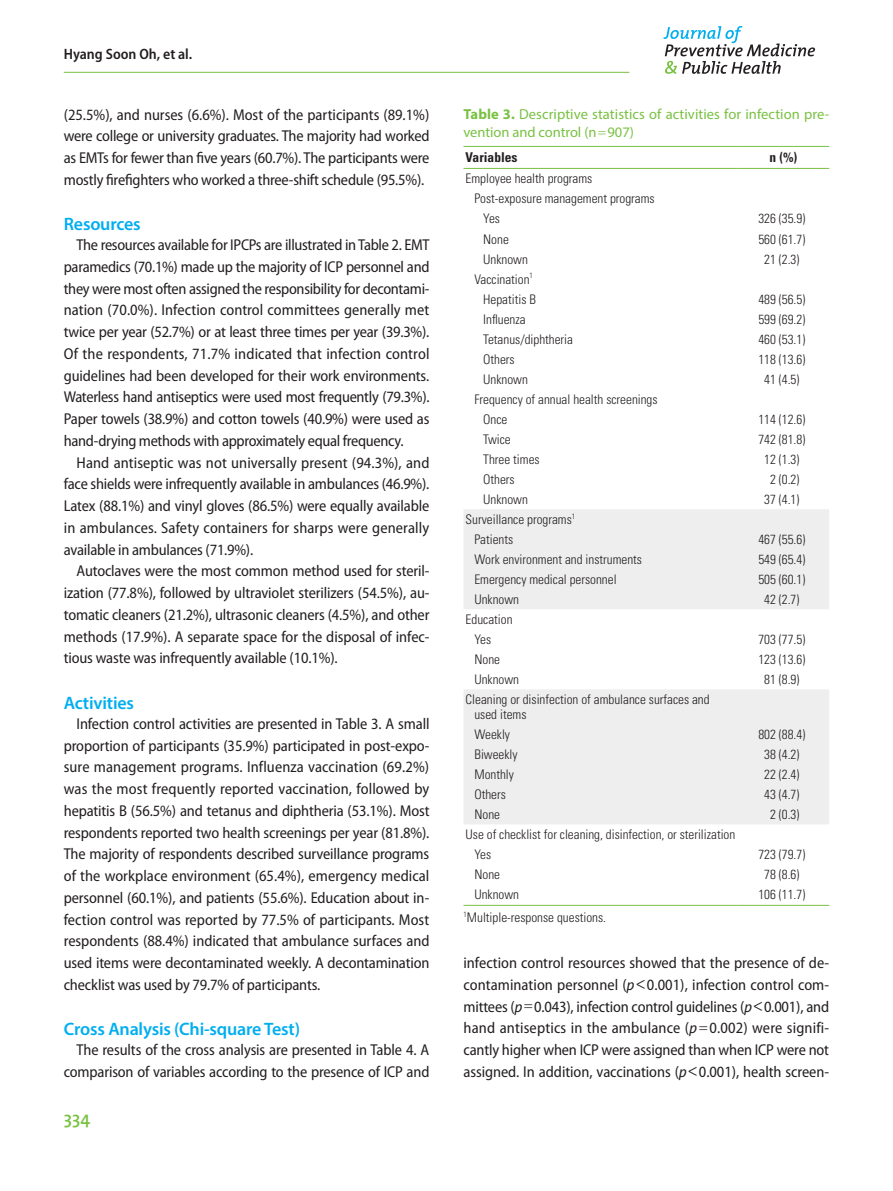
<style>
.page{position:relative;width:893px;height:1191px;background:#fff}
.page>*{position:absolute;margin:0;border:0;box-sizing:border-box;transform-origin:0 0}
.jpmph_중제목{font:600 18px "Myriad Pro";letter-spacing:-.01em;color:#00aeef}
.t1{font:600 18px "The Mix";color:#79c142}
.jpmph_본문{font:semi-condensed 15.75px/21.8px "Myriad Pro";letter-spacing:-.01em;color:#231f20;text-align:justify}
.t2{font:600 semi-condensed 15px "Myriad Pro";color:#231f20}
.jpmph_표그림캡션{font:14.55px/18.8px "Myriad Pro";letter-spacing:.005em;color:#79c142}
.jpmph_표머리{font:700 condensed 13.5px "Univers LT Std";color:#231f20}
.jpmph_표본문{font:300 condensed 13.2px "Univers LT Std";color:#231f20}
.s1{font-weight:700}
.s2{font-family:"Dotum"}
.s3{font-style:italic}
.s4{font-family:"Dotum";font-stretch:normal}
</style>
<div class="page">
<hr style="left:64px;top:72px;width:565px;height:1px;background:#79c142">
<svg style="left:663px;top:26px;width:152px;height:48px"></svg>
<svg style="left:464px;top:167px;width:365px;height:1px"></svg>
<svg style="left:464px;top:509px;width:365px;height:315px;fill:#eeeeef"></svg>
<hr style="left:463px;top:146px;width:275px;height:1px;background:#79c142">
<hr style="left:738px;top:146px;width:91px;height:1px;background:#79c142">
<hr style="left:463px;top:168px;width:275px;height:1px;background:#79c142">
<hr style="left:738px;top:168px;width:91px;height:1px;background:#79c142">
<hr style="left:463px;top:905px;width:275px;height:1px;background:#79c142">
<hr style="left:738px;top:905px;width:91px;height:1px;background:#79c142">
<p class="t2" style="left:64px;top:46px;width:130px">Hyang Soon Oh, et al.</p>
<p class="jpmph_본문" style="left:64px;top:104px;width:367px">(25.5%), and nurses (6.6%). Most of the participants (89.1%) were college or university graduates. The majority had worked as EMTs for fewer than five years (60.7%). The participants were mostly firefighters who worked a three-shift schedule (95.5%).</p>
<p class="jpmph_중제목" style="left:64px;top:213px;width:79px">Resources</p>
<p class="jpmph_본문" style="left:64px;top:234px;width:367px;text-indent:13px">The resources available for IPCPs are illustrated in Table 2. EMT paramedics (70.1%) made up the majority of ICP personnel and they were most often assigned the responsibility for decontami&shy;nation (70.0%). Infection control committees generally met twice per year (52.7%) or at least three times per year (39.3%).<br>Of the respondents, 71.7% indicated that infection control guidelines had been developed for their work environments.<br>Waterless hand antiseptics were used most frequently (79.3%).<br>Paper towels (38.9%) and cotton towels (40.9%) were used as hand-drying methods with approximately equal frequency.</p>
<p class="jpmph_본문" style="left:64px;top:452px;width:367px;text-indent:13px">Hand antiseptic was not universally present (94.3%), and face shields were infrequently available in ambulances (46.9%).<br>Latex (88.1%) and vinyl gloves (86.5%) were equally available in ambulances. Safety containers for sharps were generally available in ambulances (71.9%).</p>
<p class="jpmph_본문" style="left:64px;top:560px;width:367px;text-indent:13px">Autoclaves were the most common method used for steril&shy;ization (77.8%), followed by ultraviolet sterilizers (54.5%), au&shy;tomatic cleaners (21.2%), ultrasonic cleaners (4.5%), and other methods (17.9%). A separate space for the disposal of infec&shy;tious waste was infrequently available (10.1%).</p>
<p class="jpmph_중제목" style="left:64px;top:691px;width:72px">Activities</p>
<p class="jpmph_본문" style="left:64px;top:713px;width:367px;text-indent:13px">Infection control activities are presented in Table 3. A small proportion of participants (35.9%) participated in post-expo&shy;sure management programs. Influenza vaccination (69.2%) was the most frequently reported vaccination, followed by hepatitis B (56.5%) and tetanus and diphtheria (53.1%). Most respondents reported two health screenings per year (81.8%).<br>The majority of respondents described surveillance programs of the workplace environment (65.4%), emergency medical personnel (60.1%), and patients (55.6%). Education about in&shy;fection control was reported by 77.5% of participants. Most respondents (88.4%) indicated that ambulance surfaces and used items were decontaminated weekly. A decontamination checklist was used by 79.7% of participants.</p>
<p class="jpmph_중제목" style="left:64px;top:1017px;width:238px">Cross Analysis (Chi-square Test)</p>
<p class="jpmph_본문" style="left:64px;top:1039px;width:367px;text-align:right">The results of the cross analysis are presented in Table 4. A comparison of variables according to the presence of ICP and</p>
<p class="t1" style="left:64px;top:1103px;width:28px">334</p>
<p class="jpmph_표그림캡션" style="left:463px;top:104px;width:367px"><span class="s1">Table 3.</span> Descriptive statistics of activities for infection pre&shy;vention and control (n<span class="s2">=</span>907)</p>
<p class="jpmph_표머리" style="left:466px;top:149px;width:54px">Variables</p>
<p class="jpmph_표머리" style="left:770px;top:149px;width:29px">n (%)</p>
<p class="jpmph_표본문" style="left:466px;top:171px;width:128px">Employee health programs</p>
<p class="jpmph_표본문" style="left:474px;top:191px;width:182px">Post-exposure management programs</p>
<p class="jpmph_표본문" style="left:483px;top:211px;width:18px">Yes</p>
<p class="jpmph_표본문" style="left:758px;top:211px;width:48px">326 (35.9)</p>
<p class="jpmph_표본문" style="left:483px;top:231px;width:27px">None</p>
<p class="jpmph_표본문" style="left:758px;top:231px;width:48px">560 (61.7)</p>
<p class="jpmph_표본문" style="left:483px;top:251px;width:46px">Unknown</p>
<p class="jpmph_표본문" style="left:764px;top:251px;width:37px">21 (2.3)</p>
<p class="jpmph_표본문" style="left:474px;top:271px;width:60px">Vaccination<sup>1</sup></p>
<p class="jpmph_표본문" style="left:483px;top:291px;width:54px">Hepatitis B</p>
<p class="jpmph_표본문" style="left:758px;top:291px;width:48px">489 (56.5)</p>
<p class="jpmph_표본문" style="left:483px;top:311px;width:44px">Influenza</p>
<p class="jpmph_표본문" style="left:758px;top:311px;width:48px">599 (69.2)</p>
<p class="jpmph_표본문" style="left:483px;top:331px;width:91px">Tetanus/diphtheria</p>
<p class="jpmph_표본문" style="left:758px;top:331px;width:48px">460 (53.1)</p>
<p class="jpmph_표본문" style="left:483px;top:351px;width:33px">Others</p>
<p class="jpmph_표본문" style="left:758px;top:351px;width:48px">118 (13.6)</p>
<p class="jpmph_표본문" style="left:483px;top:371px;width:46px">Unknown</p>
<p class="jpmph_표본문" style="left:764px;top:371px;width:37px">41 (4.5)</p>
<p class="jpmph_표본문" style="left:474px;top:391px;width:185px">Frequency of annual health screenings</p>
<p class="jpmph_표본문" style="left:483px;top:411px;width:26px">Once</p>
<p class="jpmph_표본문" style="left:758px;top:411px;width:48px">114 (12.6)</p>
<p class="jpmph_표본문" style="left:483px;top:431px;width:29px">Twice</p>
<p class="jpmph_표본문" style="left:758px;top:431px;width:48px">742 (81.8)</p>
<p class="jpmph_표본문" style="left:483px;top:451px;width:58px">Three times</p>
<p class="jpmph_표본문" style="left:764px;top:451px;width:37px">12 (1.3)</p>
<p class="jpmph_표본문" style="left:483px;top:471px;width:33px">Others</p>
<p class="jpmph_표본문" style="left:770px;top:471px;width:31px">2 (0.2)</p>
<p class="jpmph_표본문" style="left:483px;top:491px;width:46px">Unknown</p>
<p class="jpmph_표본문" style="left:764px;top:491px;width:37px">37 (4.1)</p>
<p class="jpmph_표본문" style="left:466px;top:511px;width:111px">Surveillance programs<sup>1</sup></p>
<p class="jpmph_표본문" style="left:474px;top:531px;width:40px">Patients</p>
<p class="jpmph_표본문" style="left:758px;top:531px;width:48px">467 (55.6)</p>
<p class="jpmph_표본문" style="left:474px;top:551px;width:169px">Work environment and instruments</p>
<p class="jpmph_표본문" style="left:758px;top:551px;width:48px">549 (65.4)</p>
<p class="jpmph_표본문" style="left:474px;top:571px;width:144px">Emergency medical personnel</p>
<p class="jpmph_표본문" style="left:758px;top:571px;width:48px">505 (60.1)</p>
<p class="jpmph_표본문" style="left:474px;top:591px;width:46px">Unknown</p>
<p class="jpmph_표본문" style="left:764px;top:591px;width:37px">42 (2.7)</p>
<p class="jpmph_표본문" style="left:466px;top:611px;width:48px">Education</p>
<p class="jpmph_표본문" style="left:474px;top:631px;width:18px">Yes</p>
<p class="jpmph_표본문" style="left:758px;top:631px;width:48px">703 (77.5)</p>
<p class="jpmph_표본문" style="left:474px;top:651px;width:27px">None</p>
<p class="jpmph_표본문" style="left:758px;top:651px;width:48px">123 (13.6)</p>
<p class="jpmph_표본문" style="left:474px;top:671px;width:46px">Unknown</p>
<p class="jpmph_표본문" style="left:764px;top:671px;width:37px">81 (8.9)</p>
<p class="jpmph_표본문" style="left:466px;top:691px;width:246px">Cleaning or disinfection of ambulance surfaces and</p>
<p class="jpmph_표본문" style="left:474px;top:706px;width:54px">used items</p>
<p class="jpmph_표본문" style="left:474px;top:726px;width:37px">Weekly</p>
<p class="jpmph_표본문" style="left:758px;top:726px;width:48px">802 (88.4)</p>
<p class="jpmph_표본문" style="left:474px;top:746px;width:45px">Biweekly</p>
<p class="jpmph_표본문" style="left:764px;top:746px;width:37px">38 (4.2)</p>
<p class="jpmph_표본문" style="left:474px;top:766px;width:41px">Monthly</p>
<p class="jpmph_표본문" style="left:764px;top:766px;width:37px">22 (2.4)</p>
<p class="jpmph_표본문" style="left:474px;top:786px;width:33px">Others</p>
<p class="jpmph_표본문" style="left:764px;top:786px;width:37px">43 (4.7)</p>
<p class="jpmph_표본문" style="left:474px;top:806px;width:27px">None</p>
<p class="jpmph_표본문" style="left:770px;top:806px;width:31px">2 (0.3)</p>
<p class="jpmph_표본문" style="left:466px;top:826px;width:271px">Use of checklist for cleaning, disinfection, or sterilization</p>
<p class="jpmph_표본문" style="left:474px;top:846px;width:18px">Yes</p>
<p class="jpmph_표본문" style="left:758px;top:846px;width:48px">723 (79.7)</p>
<p class="jpmph_표본문" style="left:474px;top:866px;width:27px">None</p>
<p class="jpmph_표본문" style="left:764px;top:866px;width:37px">78 (8.6)</p>
<p class="jpmph_표본문" style="left:474px;top:886px;width:46px">Unknown</p>
<p class="jpmph_표본문" style="left:758px;top:886px;width:48px">106 (11.7)</p>
<p class="jpmph_표본문" style="left:463px;top:909px;width:144px"><sup>1</sup>Multiple-response questions.</p>
<p class="jpmph_본문" style="left:463px;top:952px;width:367px">infection control resources showed that the presence of de&shy;contamination personnel (<span class="s3">p</span><span class="s4">&lt;</span>0.001), infection control com&shy;mittees (<span class="s3">p</span><span class="s4">=</span>0.043), infection control guidelines (<span class="s3">p</span><span class="s4">&lt;</span>0.001), and hand antiseptics in the ambulance (<span class="s3">p</span><span class="s4">=</span>0.002) were signifi&shy;cantly higher when ICP were assigned than when ICP were not assigned. In addition, vaccinations (<span class="s3">p</span><span class="s4">&lt;</span>0.001), health screen-</p>
</div>
